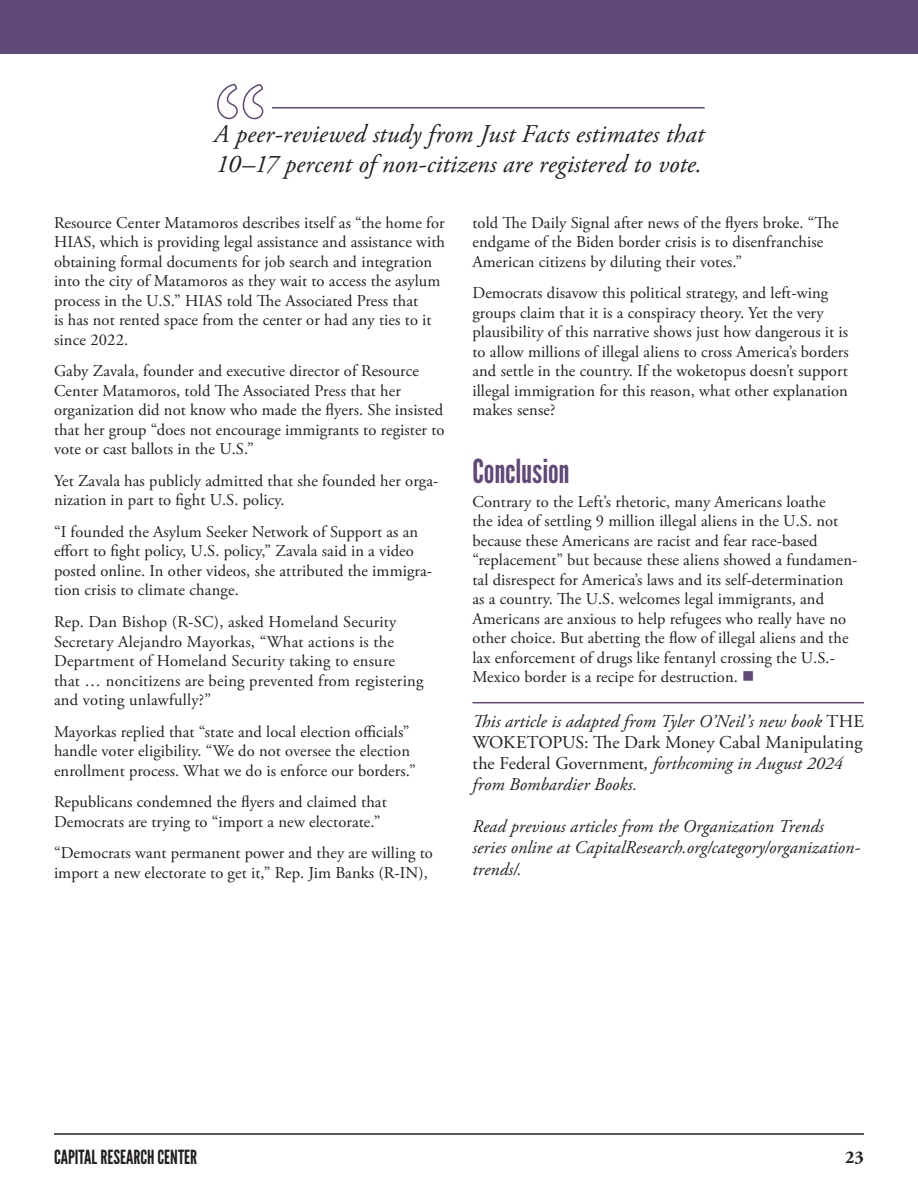
<style>
.page{position:relative;width:918px;height:1188px;background:#fff}
.page>*{position:absolute;margin:0;border:0;box-sizing:border-box;transform-origin:0 0}
.t1{font:33px "League Gothic";letter-spacing:-.005em;color:#604877}
.t2{font:italic 25.5px/30px "Adobe Garamond Pro";letter-spacing:.005em;color:#231f20}
.t3{font:19.5px "League Gothic";color:#231f20}
.t4{font:italic 18px/21px "Adobe Garamond Pro";letter-spacing:.005em;color:#231f20}
.t5{font:700 18px "Adobe Garamond Pro";color:#231f20}
.t6{font:16.5px/19.5px "Adobe Garamond Pro";letter-spacing:.005em;color:#231f20}
.s1{color:#604877}
.s2{font-style:normal}
</style>
<div class="page">
<hr style="left:54px;top:1133px;width:810px;height:2px;background:#231f20">
<div style="left:0;top:0;width:918px;height:54px;background:#604877"></div>
<hr style="left:472px;top:702px;width:392px;height:1px;background:#604877">
<hr style="left:213px;top:107px;width:492px;height:2px;background:#604877">
<div style="left:213px;top:79px;width:59px;height:41px;background:#fff"></div>
<svg style="left:217px;top:83px;width:47px;height:37px"></svg>
<h2 class="t2" style="left:214px;top:119px;width:492px">A peer-reviewed study from Just Facts estimates that<br>10–17 percent of non-citizens are registered to vote.</h2>
<p class="t6" style="left:54px;top:214px;width:393px">Resource Center Matamoros describes itself as “the home for HIAS, which is providing legal assistance and assistance with obtaining formal documents for job search and integration into the city of Matamoros as they wait to access the asylum process in the U.S.” HIAS told The Associated Press that<br>is has not rented space from the center or had any ties to it since 2022.</p>
<p class="t6" style="left:54px;top:362px;width:392px">Gaby Zavala, founder and executive director of Resource Center Matamoros, told The Associated Press that her organization did not know who made the flyers. She insisted that her group “does not encourage immigrants to register to vote or cast ballots in the U.S.”</p>
<p class="t6" style="left:54px;top:472px;width:386px">Yet Zavala has publicly admitted that she founded her orga&shy;nization in part to fight U.S. policy.</p>
<p class="t6" style="left:54px;top:523px;width:380px">“I founded the Asylum Seeker Network of Support as an effort to fight policy, U.S. policy,” Zavala said in a video posted online. In other videos, she attributed the immigra&shy;tion crisis to climate change.</p>
<p class="t6" style="left:54px;top:613px;width:371px">Rep. Dan Bishop (R-SC), asked Homeland Security Secretary Alejandro Mayorkas, “What actions is the Department of Homeland Security taking to ensure that … noncitizens are being prevented from registering and voting unlawfully?”</p>
<p class="t6" style="left:54px;top:722px;width:363px">Mayorkas replied that “state and local election officials” handle voter eligibility. “We do not oversee the election enrollment process. What we do is enforce our borders.”</p>
<p class="t6" style="left:54px;top:793px;width:334px">Republicans condemned the flyers and claimed that<br>Democrats are trying to “import a new electorate.”</p>
<p class="t6" style="left:54px;top:844px;width:380px">“Democrats want permanent power and they are willing to import a new electorate to get it,” Rep. Jim Banks (R-IN),</p>
<p class="t6" style="left:472px;top:214px;width:368px">told The Daily Signal after news of the flyers broke. “The endgame of the Biden border crisis is to disenfranchise<br>American citizens by diluting their votes.”</p>
<p class="t6" style="left:472px;top:284px;width:378px">Democrats disavow this political strategy, and left-wing groups claim that it is a conspiracy theory. Yet the very plausibility of this narrative shows just how dangerous it is to allow millions of illegal aliens to cross America’s borders and settle in the country. If the woketopus doesn’t support illegal immigration for this reason, what other explanation makes sense?</p>
<h1 class="t1" style="left:472px;top:452px;width:99px">Conclusion</h1>
<p class="t6" style="left:472px;top:493px;width:387px">Contrary to the Left’s rhetoric, many Americans loathe<br>the idea of settling 9 million illegal aliens in the U.S. not because these Americans are racist and fear race-based “replacement” but because these aliens showed a fundamen&shy;tal disrespect for America’s laws and its self-determination as a country. The U.S. welcomes legal immigrants, and Americans are anxious to help refugees who really have no other choice. But abetting the flow of illegal aliens and the lax enforcement of drugs like fentanyl crossing the U.S.- Mexico border is a recipe for destruction. <span class="s1">■</span></p>
<p class="t4" style="left:472px;top:712px;width:393px">This article is adapted from Tyler O’Neil’s new book <span class="s2">THE WOKETOPUS: The Dark Money Cabal Manipulating the Federal Government</span>, forthcoming in August 2024 from Bombardier Books.</p>
<p class="t4" style="left:472px;top:817px;width:389px">Read previous articles from the Organization Trends series online at CapitalResearch.org/category/organization&shy;trends/.</p>
<p class="t3" style="left:54px;top:1146px;width:145px">CAPITAL RESEARCH CENTER</p>
<p class="t5" style="left:845px;top:1147px;width:20px">23</p>
</div>
